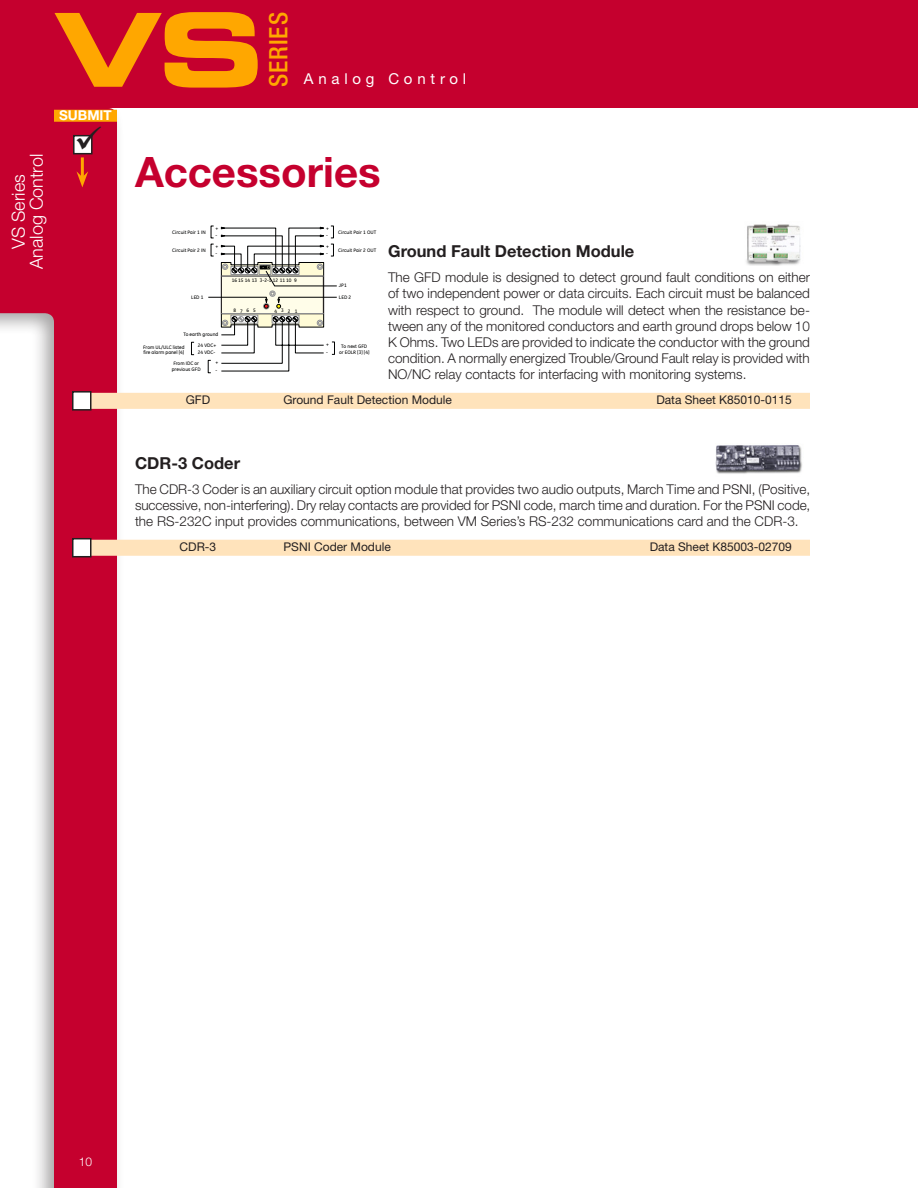
<style>
.page{position:relative;width:918px;height:1188px;background:#fff}
.page>*{position:absolute;margin:0;border:0;box-sizing:border-box;transform-origin:0 0}
.t1{font:102px "Eurostile Bold Extended Two";color:#ffa700}
.t2{font:700 42px "Helvetica Neue LT Std";color:#c5002e}
.t3{font:500 condensed 25.5px "Helvetica Neue LT Std";letter-spacing:.04em;color:#ffa700}
.t4{font:300 18px/18px "Helvetica Neue LT Std";color:#fff;text-align:center}
.Left-hand_Head{font:700 16.5px "Helvetica Neue LT Std";color:#231f20}
.t5{font:15px "Helvetica Neue LT Std";letter-spacing:.32em;color:#fff}
.Left-hand_Descriptio{font:300 13.5px/16.2px "Helvetica Neue LT Std";color:#231f20;text-align:justify}
.t6{font:700 13.5px "Helvetica Neue LT Std";color:#fff}
.Left-hand_Product{font:12px "Helvetica Neue LT Std";color:#231f20}
.t7{font:300 12px "Helvetica Neue LT Std";color:#fff}
.t8{font:500 5.1px/5.7px "GE Inspira";color:#010202}
</style>
<div class="page">
<div style="left:0;top:100px;width:125px;height:1088px;background:#fafafa"></div>
<svg style="left:0;top:108px;width:117px;height:1080px;fill:#c5002e"></svg>
<div style="left:0;top:0;width:918px;height:108px;background:#c5002e"></div>
<div style="left:54px;top:110px;width:63px;height:12px;background:#ffa700"></div>
<div style="left:74px;top:136px;width:18px;height:18px;background:#fff"></div>
<div style="left:73px;top:135px;width:20px;height:19px;border:2px solid #231f20"></div>
<hr style="left:81px;top:157px;width:3px;height:20px;background:#ffa700">
<div style="left:90px;top:393px;width:720px;height:16px;background:#ffe3bb"></div>
<div style="left:90px;top:540px;width:720px;height:16px;background:#ffe3bb"></div>
<svg style="left:191px;top:342px;width:3px;height:13px"></svg>
<svg style="left:208px;top:226px;width:129px;height:147px"></svg>
<img style="left:746px;top:224px;width:55px;height:42px">
<div style="left:73px;top:392px;width:18px;height:18px;background:#fff"></div>
<div style="left:72px;top:391px;width:20px;height:20px;border:2px solid #231f20"></div>
<img style="left:715px;top:445px;width:87px;height:29px">
<div style="left:73px;top:539px;width:18px;height:18px;background:#fff"></div>
<div style="left:72px;top:538px;width:20px;height:19px;border:2px solid #231f20"></div>
<svg style="left:54px;top:171px;width:54px;height:17px"></svg>
<svg style="left:77px;top:126px;width:24px;height:24px"></svg>
<h1 class="t1" style="left:54px;top:-22px;width:212px">VS</h1>
<h3 class="t3" style="left:263px;top:87px;width:77px;rotate:-90deg">SERIES</h3>
<p class="t6" style="left:59px;top:107px;width:54px">SUBMIT</p>
<p class="t5" style="left:304px;top:70px;width:164px">Analog Control</p>
<h3 class="t4" style="left:9px;top:269px;width:117px;rotate:-90deg">VS Series<br>Analog Control</h3>
<p class="t2" style="left:135px;top:146px;width:247px">Accessories</p>
<p class="t8" style="left:172px;top:229px;width:35px">Circuit Pair 1 IN</p>
<p class="t8" style="left:172px;top:247px;width:35px">Circuit Pair 2 IN</p>
<p class="t8" style="left:216px;top:225px;width:4px">+</p>
<p class="t8" style="left:216px;top:251px;width:3px">-</p>
<p class="t8" style="left:216px;top:233px;width:3px">-</p>
<p class="t8" style="left:216px;top:243px;width:4px">+</p>
<p class="t8" style="left:191px;top:295px;width:14px">LED 1</p>
<p class="t8" style="left:198px;top:329px;width:22px;line-height:10.4px;text-indent:-15px">To earth ground<br>24 VDC+</p>
<p class="t8" style="left:198px;top:350px;width:19px">24 VDC-</p>
<p class="t8" style="left:143px;top:344px;width:43px">From UL/ULC listed fire alarm panel [4]</p>
<p class="t8" style="left:172px;top:360px;width:30px">From IDC or previous GFD</p>
<p class="t8" style="left:216px;top:359px;width:4px;line-height:7.8px">+ -</p>
<p class="t8" style="left:232px;top:277px;width:27px">16 15 14 13</p>
<p class="t8" style="left:260px;top:277px;width:38px">3-2-1 12 11 10 9</p>
<p class="t8" style="left:233px;top:308px;width:24px">8765</p>
<p class="t8" style="left:275px;top:308px;width:24px">4321</p>
<p class="t8" style="left:326px;top:225px;width:4px">+</p>
<p class="t8" style="left:326px;top:251px;width:3px">-</p>
<p class="t8" style="left:326px;top:233px;width:3px">-</p>
<p class="t8" style="left:326px;top:243px;width:4px">+</p>
<p class="t8" style="left:338px;top:229px;width:40px">Circuit Pair 1 OUT</p>
<p class="t8" style="left:338px;top:247px;width:40px">Circuit Pair 2 OUT</p>
<p class="t8" style="left:339px;top:283px;width:9px">JP1</p>
<p class="t8" style="left:339px;top:295px;width:14px">LED 2</p>
<p class="t8" style="left:326px;top:341px;width:4px;line-height:7.8px">+ -</p>
<p class="t8" style="left:339px;top:343px;width:32px;text-align:center">To next GFD or EOLR [3] [4]</p>
<p class="Left-hand_Head" style="left:388px;top:241px;width:248px">Ground Fault Detection Module</p>
<p class="Left-hand_Descriptio" style="left:388px;top:269px;width:423px">The GFD module is designed to detect ground fault conditions on either of two independent power or data circuits. Each circuit must be balanced with respect to ground. The module will detect when the resistance be&shy;tween any of the monitored conductors and earth ground drops below 10<br>K Ohms. Two LEDs are provided to indicate the conductor with the ground condition. A normally energized Trouble/Ground Fault relay is provided with NO/NC relay contacts for interfacing with monitoring systems.</p>
<p class="Left-hand_Product" style="left:186px;top:393px;width:26px">GFD</p>
<p class="Left-hand_Product" style="left:284px;top:393px;width:170px">Ground Fault Detection Module</p>
<p class="Left-hand_Product" style="left:656px;top:393px;width:137px">Data Sheet K85010-0115</p>
<p class="Left-hand_Head" style="left:135px;top:453px;width:107px">CDR-3 Coder</p>
<p class="Left-hand_Descriptio" style="left:135px;top:481px;width:677px">The CDR-3 Coder is an auxiliary circuit option module that provides two audio outputs, March Time and PSNI, (Positive, successive, non-interfering). Dry relay contacts are provided for PSNI code, march time and duration. For the PSNI code, the RS-232C input provides communications, between VM Series’s RS-232 communications card and the CDR-3.</p>
<p class="Left-hand_Product" style="left:180px;top:540px;width:38px">CDR-3</p>
<p class="Left-hand_Product" style="left:284px;top:540px;width:109px">PSNI Coder Module</p>
<p class="Left-hand_Product" style="left:650px;top:540px;width:144px">Data Sheet K85003-02709</p>
<p class="t7" style="left:79px;top:1154px;width:15px">10</p>
</div>
